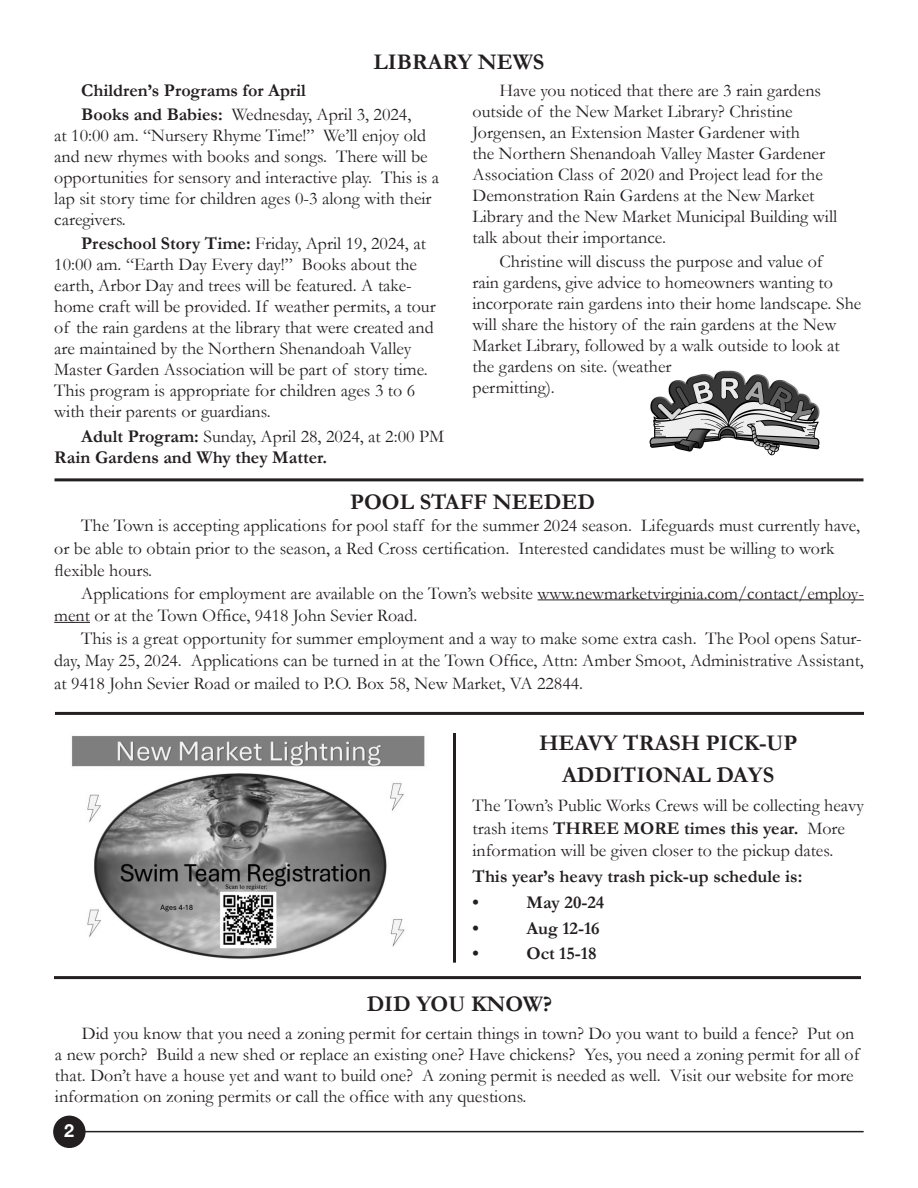
<style>
.page{position:relative;width:918px;height:1188px;background:#fff}
.page>*{position:absolute;margin:0;border:0;box-sizing:border-box;transform-origin:0 0}
.t1{font:700 22.5px/32px "Garamond";color:#231f20;text-align:center}
.t2{font:18px/21px "Garamond";color:#231f20}
.t3{font:700 18px/24.3px "Garamond";color:#231f20}
.t4{font:700 18px "Helvetica Neue";color:#fff}
.s1{font-weight:400}
.s2{font-weight:700}
</style>
<div class="page">
<img style="left:649px;top:370px;width:171px;height:86px">
<div style="left:54px;top:1116px;width:31px;height:31px;background:#231f20;border-radius:50%"></div>
<div style="left:53px;top:1116px;width:33px;height:32px;border:2px solid #231f20;border-radius:50%"></div>
<hr style="left:83px;top:1131px;width:781px;height:1px;background:#231f20">
<hr style="left:54px;top:478px;width:810px;height:3px;background:#231f20">
<hr style="left:54px;top:976px;width:807px;height:3px;background:#231f20">
<hr style="left:538px;top:599px;width:326px;height:1px;background:#231f20">
<hr style="left:54px;top:622px;width:36px;height:1px;background:#231f20">
<img style="left:71px;top:735px;width:354px;height:224px">
<hr style="left:55px;top:712px;width:809px;height:3px;background:#231f20">
<hr style="left:453px;top:733px;width:3px;height:230px;background:#231f20">
<p class="t1" style="left:374px;top:45px;width:172px">LIBRARY NEWS</p>
<p class="t3" style="left:81px;top:78px;width:332px">Children’s Programs for April<br>Books and Babies: <span class="s1">Wednesday, April 3, 2024,</span></p>
<p class="t2" style="left:54px;top:125px;width:387px">at 10:00 am. “Nursery Rhyme Time!” We’ll enjoy old and new rhymes with books and songs. There will be opportunities for sensory and interactive play. This is a lap sit story time for children ages 0-3 along with their caregivers.</p>
<p class="t2" style="left:54px;top:233px;width:383px;text-indent:27px"><span class="s2">Preschool Story Time:</span> Friday, April 19, 2024, at 10:00 am. “Earth Day Every day!” Books about the earth, Arbor Day and trees will be featured. A take&shy;home craft will be provided. If weather permits, a tour of the rain gardens at the library that were created and are maintained by the Northern Shenandoah Valley Master Garden Association will be part of story time.<br>This program is appropriate for children ages 3 to 6 with their parents or guardians.</p>
<p class="t3" style="left:54px;top:425px;width:391px;line-height:21px;text-indent:27px">Adult Program: <span class="s1">Sunday, April 28, 2024, at 2:00 PM<br></span>Rain Gardens and Why they Matter.</p>
<p class="t2" style="left:473px;top:80px;width:366px;text-indent:27px">Have you noticed that there are 3 rain gardens outside of the New Market Library? Christine Jorgensen, an Extension Master Gardener with<br>the Northern Shenandoah Valley Master Gardener Association Class of 2020 and Project lead for the Demonstration Rain Gardens at the New Market Library and the New Market Municipal Building will talk about their importance.</p>
<p class="t2" style="left:473px;top:251px;width:390px;text-indent:27px">Christine will discuss the purpose and value of<br>rain gardens, give advice to homeowners wanting to incorporate rain gardens into their home landscape. She will share the history of the rain gardens at the New Market Library, followed by a walk outside to look at the gardens on site. (weather<br>permitting).</p>
<p class="t1" style="left:350px;top:485px;width:246px">POOL STAFF NEEDED</p>
<p class="t2" style="left:54px;top:514px;width:807px;line-height:22.5px;text-indent:27px">The Town is accepting applications for pool staff for the summer 2024 season. Lifeguards must currently have, or be able to obtain prior to the season, a Red Cross certification. Interested candidates must be willing to work flexible hours.</p>
<p class="t2" style="left:54px;top:581px;width:811px;line-height:22.5px;text-indent:27px">Applications for employment are available on the Town’s website www.newmarketvirginia.com/contact/employ&shy;ment or at the Town Office, 9418 John Sevier Road.</p>
<p class="t2" style="left:54px;top:626px;width:811px;line-height:22.5px;text-align:justify;text-indent:27px">This is a great opportunity for summer employment and a way to make some extra cash. The Pool opens Satur&shy;day, May 25, 2024. Applications can be turned in at the Town Office, Attn: Amber Smoot, Administrative Assistant, at 9418 John Sevier Road or mailed to P.O. Box 58, New Market, VA 22844.</p>
<p class="t1" style="left:539px;top:727px;width:260px">HEAVY TRASH PICK-UP<br>ADDITIONAL DAYS</p>
<p class="t2" style="left:472px;top:794px;width:393px;line-height:22.5px">The Town’s Public Works Crews will be collecting heavy trash items <span class="s2">THREE MORE times this year.</span> More information will be given closer to the pickup dates.</p>
<p class="t3" style="left:472px;top:863px;width:331px;line-height:25.8px">This year’s heavy trash pick-up schedule is: •</p>
<p class="t3" style="left:526px;top:890px;width:79px">May 20-24</p>
<p class="t3" style="left:472px;top:916px;width:8px">•</p>
<p class="t3" style="left:526px;top:916px;width:75px">Aug 12-16</p>
<p class="t3" style="left:472px;top:941px;width:8px">•</p>
<p class="t3" style="left:526px;top:941px;width:71px">Oct 15-18</p>
<p class="t1" style="left:367px;top:988px;width:187px">DID YOU KNOW?</p>
<p class="t2" style="left:55px;top:1023px;width:806px;text-indent:27px">Did you know that you need a zoning permit for certain things in town? Do you want to build a fence? Put on a new porch? Build a new shed or replace an existing one? Have chickens? Yes, you need a zoning permit for all of that. Don’t have a house yet and want to build one? A zoning permit is needed as well. Visit our website for more information on zoning permits or call the office with any questions.</p>
<p class="t4" style="left:64px;top:1117px;width:12px">2</p>
</div>
